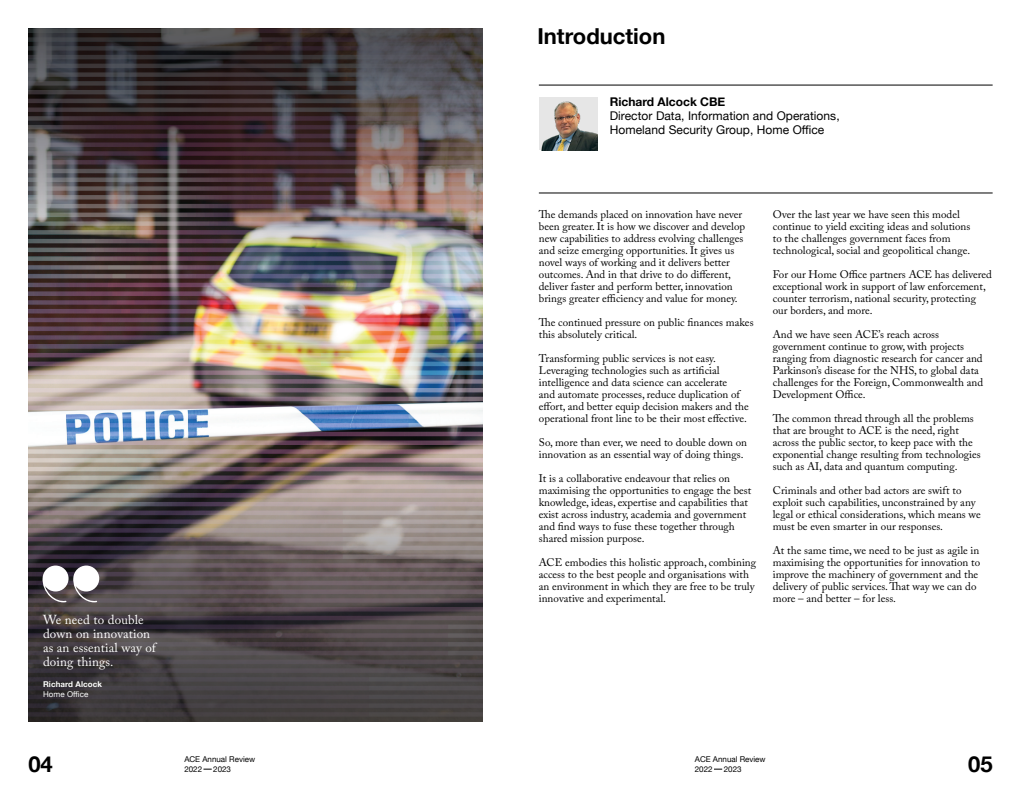
<style>
.page{position:relative;width:1021px;height:794px;background:#fff}
.page>*{position:absolute;margin:0;border:0;box-sizing:border-box;transform-origin:0 0}
.t1{font:700 22px "Helvetica Neue";color:#000}
.t2{font:13px/14px "Adobe Caslon Pro";letter-spacing:.01em;color:#fff}
.t3{font:12px "Helvetica Neue";letter-spacing:.005em;color:#000}
.t4{font:700 12px "Helvetica Neue";color:#000}
.t5{font:11px/12px "Adobe Caslon Pro";color:#000}
.t6{font:8px/9.5px "Helvetica Neue";color:#000}
.t7{font:700 8px "Helvetica Neue";letter-spacing:.01em;color:#fff}
.t8{font:8px "Helvetica Neue";letter-spacing:.01em;color:#fff}
</style>
<div class="page">
<img style="left:28px;top:264px;width:454px;height:205px">
<img style="left:28px;top:28px;width:454px;height:236px">
<hr style="left:539px;top:85px;width:453px;height:1px;background:#000">
<hr style="left:539px;top:193px;width:453px;height:1px;background:#000">
<img style="left:539px;top:97px;width:58px;height:53px">
<svg style="left:28px;top:469px;width:454px;height:252px;background:#5f5658"></svg>
<svg style="left:42px;top:565px;width:57px;height:37px"></svg>
<p class="t1" style="left:537px;top:19px;width:129px">Introduction</p>
<p class="t4" style="left:609px;top:92px;width:117px">Richard Alcock CBE</p>
<p class="t3" style="left:609px;top:107px;width:231px">Director Data, Information and Operations,</p>
<p class="t3" style="left:609px;top:121px;width:216px">Homeland Security Group, Home Office</p>
<p class="t2" style="left:43px;top:612px;width:114px">We need to double down on innovation as an essential way of doing things.</p>
<p class="t7" style="left:43px;top:678px;width:61px">Richard Alcock</p>
<p class="t8" style="left:43px;top:688px;width:47px">Home Office</p>
<p class="t5" style="left:539px;top:208px;width:208px">The demands placed on innovation have never been greater. It is how we discover and develop new capabilities to address evolving challenges and seize emerging opportunities. It gives us novel ways of working and it delivers better outcomes. And in that drive to do different, deliver faster and perform better, innovation brings greater efficiency and value for money.</p>
<p class="t5" style="left:539px;top:316px;width:216px">The continued pressure on public finances makes this absolutely critical.</p>
<p class="t5" style="left:539px;top:352px;width:211px">Transforming public services is not easy.<br>Leveraging technologies such as artificial intelligence and data science can accelerate<br>and automate processes, reduce duplication of effort, and better equip decision makers and the operational front line to be their most effective.</p>
<p class="t5" style="left:539px;top:436px;width:210px">So, more than ever, we need to double down on innovation as an essential way of doing things.</p>
<p class="t5" style="left:539px;top:472px;width:214px">It is a collaborative endeavour that relies on maximising the opportunities to engage the best knowledge, ideas, expertise and capabilities that exist across industry, academia and government and find ways to fuse these together through shared mission purpose.</p>
<p class="t5" style="left:539px;top:556px;width:219px">ACE embodies this holistic approach, combining access to the best people and organisations with an environment in which they are free to be truly innovative and experimental.</p>
<p class="t5" style="left:772px;top:208px;width:199px">Over the last year we have seen this model continue to yield exciting ideas and solutions to the challenges government faces from technological, social and geopolitical change.</p>
<p class="t5" style="left:772px;top:268px;width:221px">For our Home Office partners ACE has delivered exceptional work in support of law enforcement, counter terrorism, national security, protecting our borders, and more.</p>
<p class="t5" style="left:772px;top:328px;width:212px">And we have seen ACE’s reach across government continue to grow, with projects ranging from diagnostic research for cancer and Parkinson’s disease for the NHS, to global data challenges for the Foreign, Commonwealth and Development Office.</p>
<p class="t5" style="left:772px;top:412px;width:209px">The common thread through all the problems that are brought to ACE is the need, right across the public sector, to keep pace with the exponential change resulting from technologies such as AI, data and quantum computing.</p>
<p class="t5" style="left:772px;top:484px;width:209px">Criminals and other bad actors are swift to exploit such capabilities, unconstrained by any legal or ethical considerations, which means we must be even smarter in our responses.</p>
<p class="t5" style="left:772px;top:544px;width:209px">At the same time, we need to be just as agile in maximising the opportunities for innovation to improve the machinery of government and the delivery of public services. That way we can do more – and better – for less.</p>
<h1 class="t1" style="left:28px;top:747px;width:26px">04</h1>
<h1 class="t1" style="left:968px;top:746px;width:26px">05</h1>
<p class="t6" style="left:184px;top:755px;width:72px">ACE Annual Review<br>2022</p>
<p class="t6" style="left:213px;top:764px;width:19px">2023</p>
<p class="t6" style="left:694px;top:755px;width:72px">ACE Annual Review<br>2022</p>
<p class="t6" style="left:723px;top:764px;width:19px">2023</p>
</div>
